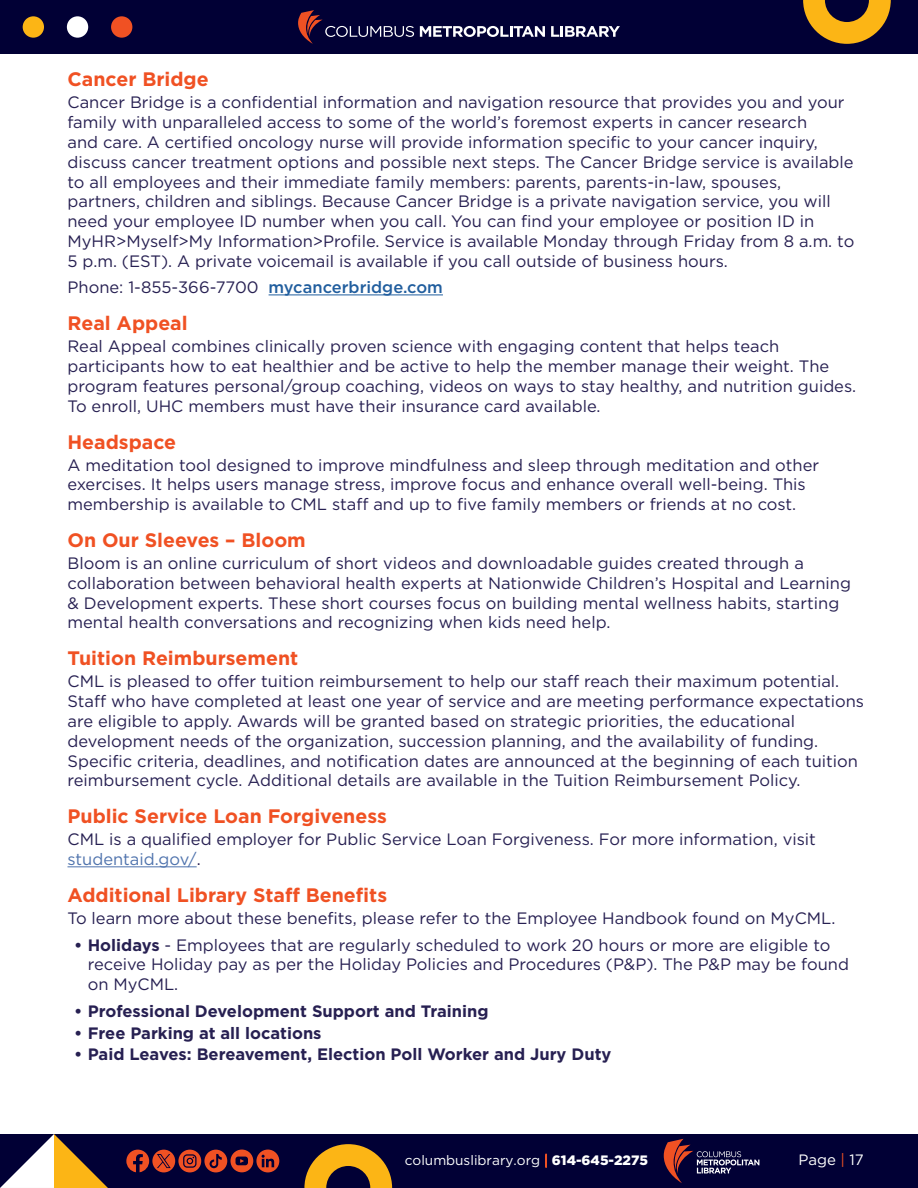
<style>
.page{position:relative;width:918px;height:1188px;background:#fff}
.page>*{position:absolute;margin:0;border:0;box-sizing:border-box;transform-origin:0 0}
.t1{font:700 19.5px "Gotham";color:#f05123}
.t2{font:16.5px/19.8px "Gotham";color:#272052}
.t3{font:700 16.5px "Gotham";color:#272052}
.t4{font:15px "Gotham";color:#fff}
.t5{font:13.65px "Gotham";color:#fff}
.s1{font-weight:500;color:#215e9e}
.s2{color:#4f73ad}
.s3{font-weight:700}
.s4{font-weight:100;color:#f05123}
.s5{font-weight:900}
.s6{color:#f05123}
</style>
<div class="page">
<div style="left:0;top:1134px;width:918px;height:54px;background:#010035"></div>
<svg style="left:664px;top:1139px;width:95px;height:44px"></svg>
<div style="left:0;top:0;width:918px;height:54px;background:#010035"></div>
<svg style="left:420px;top:26px;width:125px;height:11px"></svg>
<svg style="left:551px;top:26px;width:69px;height:11px"></svg>
<svg style="left:298px;top:10px;width:116px;height:34px"></svg>
<svg style="left:803px;top:0;width:88px;height:44px"></svg>
<div style="left:23px;top:16px;width:21px;height:22px;background:#fcb515;border-radius:50%"></div>
<div style="left:67px;top:16px;width:21px;height:22px;background:#fff;border-radius:50%"></div>
<div style="left:111px;top:16px;width:21px;height:22px;background:#f05123;border-radius:50%"></div>
<svg style="left:0;top:1134px;width:108px;height:54px"></svg>
<svg style="left:304px;top:1144px;width:88px;height:44px"></svg>
<svg style="left:126px;top:1150px;width:153px;height:22px"></svg>
<hr style="left:269px;top:294px;width:174px;height:1px;background:#215e9e">
<hr style="left:68px;top:866px;width:129px;height:1px;background:#4f73ad">
<p class="t1" style="left:68px;top:66px;width:143px">Cancer Bridge</p>
<p class="t2" style="left:68px;top:92px;width:788px">Cancer Bridge is a confidential information and navigation resource that provides you and your family with unparalleled access to some of the world’s foremost experts in cancer research<br>and care. A certified oncology nurse will provide information specific to your cancer inquiry, discuss cancer treatment options and possible next steps. The Cancer Bridge service is available to all employees and their immediate family members: parents, parents-in-law, spouses, partners, children and siblings. Because Cancer Bridge is a private navigation service, you will need your employee ID number when you call. You can find your employee or position ID in MyHR&gt;Myself&gt;My Information&gt;Profile. Service is available Monday through Friday from 8 a.m. to 5 p.m. (EST). A private voicemail is available if you call outside of business hours.</p>
<p class="t2" style="left:68px;top:277px;width:377px">Phone: 1-855-366-7700 <span class="s1">mycancerbridge.com</span></p>
<p class="t1" style="left:68px;top:310px;width:122px">Real Appeal</p>
<p class="t2" style="left:68px;top:336px;width:790px">Real Appeal combines clinically proven science with engaging content that helps teach participants how to eat healthier and be active to help the member manage their weight. The program features personal/group coaching, videos on ways to stay healthy, and nutrition guides.<br>To enroll, UHC members must have their insurance card available.</p>
<p class="t1" style="left:68px;top:429px;width:110px">Headspace</p>
<p class="t2" style="left:68px;top:454px;width:753px">A meditation tool designed to improve mindfulness and sleep through meditation and other exercises. It helps users manage stress, improve focus and enhance overall well-being. This membership is available to CML staff and up to five family members or friends at no cost.</p>
<p class="t1" style="left:68px;top:527px;width:240px">On Our Sleeves – Bloom</p>
<p class="t2" style="left:68px;top:553px;width:785px">Bloom is an online curriculum of short videos and downloadable guides created through a collaboration between behavioral health experts at Nationwide Children’s Hospital and Learning &amp; Development experts. These short courses focus on building mental wellness habits, starting mental health conversations and recognizing when kids need help.</p>
<p class="t1" style="left:68px;top:646px;width:232px">Tuition Reimbursement</p>
<p class="t2" style="left:68px;top:671px;width:798px">CML is pleased to offer tuition reimbursement to help our staff reach their maximum potential.<br>Staff who have completed at least one year of service and are meeting performance expectations are eligible to apply. Awards will be granted based on strategic priorities, the educational development needs of the organization, succession planning, and the availability of funding.<br>Specific criteria, deadlines, and notification dates are announced at the beginning of each tuition reimbursement cycle. Additional details are available in the Tuition Reimbursement Policy.</p>
<p class="t1" style="left:68px;top:804px;width:321px">Public Service Loan Forgiveness</p>
<p class="t2" style="left:68px;top:829px;width:750px">CML is a qualified employer for Public Service Loan Forgiveness. For more information, visit <span class="s2">studentaid.gov/</span>.</p>
<p class="t1" style="left:68px;top:882px;width:321px">Additional Library Staff Benefits</p>
<p class="t2" style="left:68px;top:908px;width:769px">To learn more about these benefits, please refer to the Employee Handbook found on MyCML.</p>
<p class="t2" style="left:88px;top:935px;width:763px;text-indent:-13px"><span class="s3">• Holidays</span> - Employees that are regularly scheduled to work 20 hours or more are eligible to receive Holiday pay as per the Holiday Policies and Procedures (P&amp;P). The P&amp;P may be found on MyCML.</p>
<p class="t3" style="left:74px;top:1000px;width:416px">• Professional Development Support and Training</p>
<p class="t3" style="left:74px;top:1022px;width:249px">• Free Parking at all locations</p>
<p class="t3" style="left:74px;top:1044px;width:539px">• Paid Leaves: Bereavement, Election Poll Worker and Jury Duty</p>
<p class="t5" style="left:405px;top:1152px;width:245px">columbuslibrary.org <span class="s4">|</span> <span class="s5">614-645-2275</span></p>
<p class="t4" style="left:799px;top:1150px;width:67px">Page <span class="s6">|</span> 17</p>
</div>
